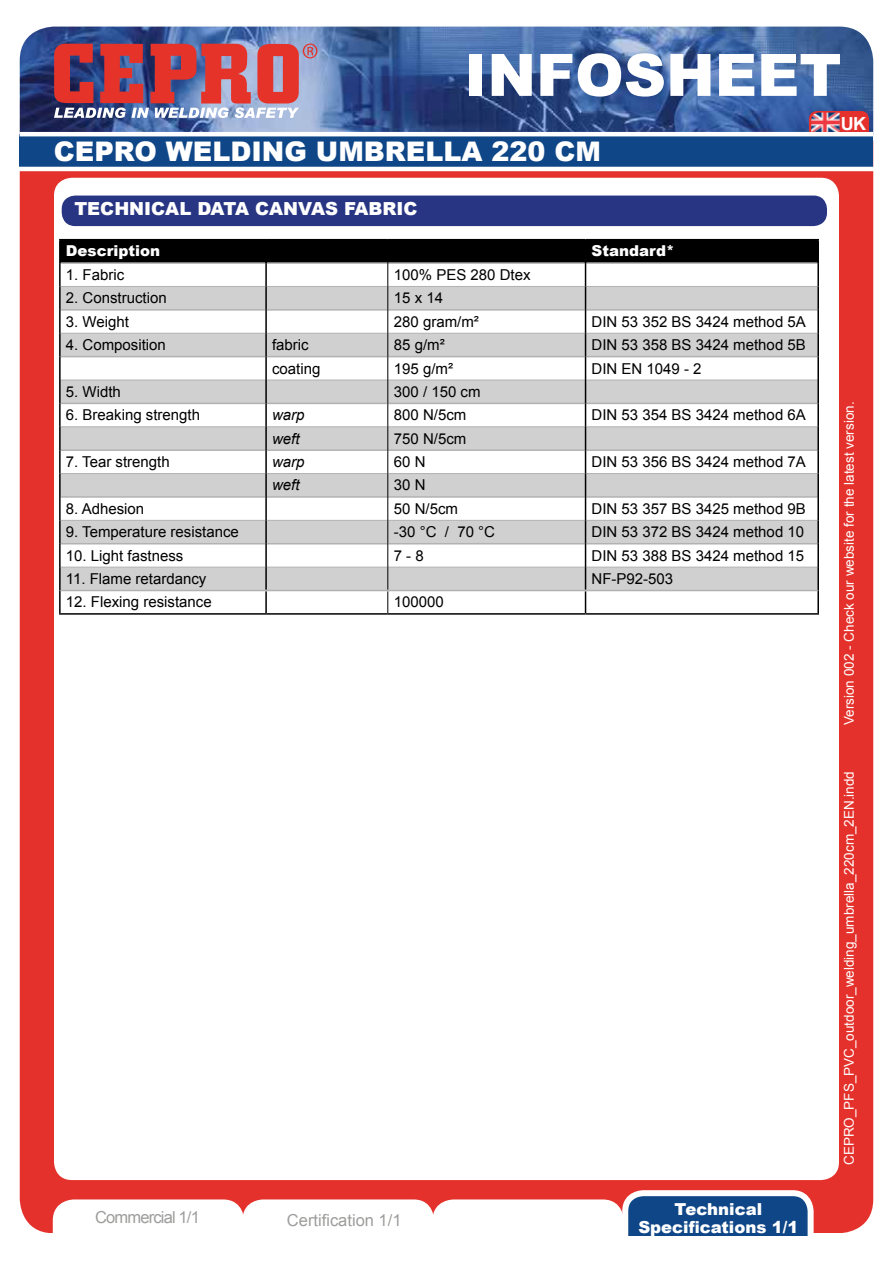
<style>
.page{position:relative;width:893px;height:1263px;background:#fff}
.page>*{position:absolute;margin:0;border:0;box-sizing:border-box;transform-origin:0 0}
.t1{font:900 58.5px "Arial";color:#fff}
.t2{font:900 27px "Arial";color:#fff}
.t3{font:900 18px "Arial";color:#fff}
.t4{font:700 18px "Arial";color:#fff}
.t5{font:900 16.5px/18px "Arial";color:#fff;text-align:center}
.t6{font:16.5px "Arial";color:#9d9d9c}
.t7{font:16.5px "Arial";letter-spacing:-.05em;color:#9d9d9c}
.t8{font:15px "Arial";color:#000}
.t9{font:900 15px "Arial";color:#fff}
.t10{font:italic 15px "Arial";color:#000}
.t11{font:13.5px "Arial";color:#fff}
</style>
<div class="page">
<div style="left:20px;top:108px;width:853px;height:1125px;background:#e4312b;border-radius:34px"></div>
<img style="left:20px;top:27px;width:853px;height:105px">
<div style="left:20px;top:134px;width:853px;height:35px;background:#0e4687"></div>
<svg style="left:54px;top:44px;width:263px;height:74px;background:#af6172"></svg>
<div style="left:54px;top:178px;width:785px;height:1002px;background:#fff;border-radius:18px"></div>
<hr style="left:20px;top:132px;width:853px;height:4px;background:#fff">
<hr style="left:17px;top:167px;width:860px;height:4px;background:#fff">
<div style="left:53px;top:1199px;width:569px;height:34px;background:#fff"></div>
<div style="left:625px;top:1193px;width:186px;height:64px;background:#0e4687;border-radius:18px"></div>
<div style="left:622px;top:1190px;width:192px;height:70px;border:6px solid #fff;border-radius:18px"></div>
<div style="left:9px;top:1236px;width:883px;height:27px;background:#fff"></div>
<svg style="left:807px;top:109px;width:64px;height:23px"></svg>
<img style="left:811px;top:113px;width:29px;height:19px">
<hr style="left:59px;top:239px;width:207px;height:1px;background:#000">
<hr style="left:59px;top:240px;width:2px;height:23px;background:#000">
<hr style="left:266px;top:239px;width:122px;height:1px;background:#000">
<hr style="left:388px;top:239px;width:197px;height:1px;background:#000">
<hr style="left:585px;top:239px;width:234px;height:1px;background:#000">
<hr style="left:817px;top:240px;width:2px;height:23px;background:#000">
<hr style="left:59px;top:263px;width:2px;height:23px;background:#000">
<hr style="left:817px;top:263px;width:2px;height:23px;background:#000">
<hr style="left:59px;top:286px;width:2px;height:24px;background:#000">
<hr style="left:817px;top:286px;width:2px;height:24px;background:#000">
<hr style="left:59px;top:310px;width:2px;height:23px;background:#000">
<hr style="left:817px;top:310px;width:2px;height:23px;background:#000">
<hr style="left:59px;top:333px;width:2px;height:24px;background:#000">
<hr style="left:817px;top:333px;width:2px;height:24px;background:#000">
<hr style="left:59px;top:357px;width:2px;height:23px;background:#000">
<hr style="left:817px;top:357px;width:2px;height:23px;background:#000">
<hr style="left:59px;top:380px;width:2px;height:23px;background:#000">
<hr style="left:817px;top:380px;width:2px;height:23px;background:#000">
<hr style="left:59px;top:403px;width:2px;height:24px;background:#000">
<hr style="left:817px;top:403px;width:2px;height:24px;background:#000">
<hr style="left:59px;top:427px;width:2px;height:23px;background:#000">
<hr style="left:817px;top:427px;width:2px;height:23px;background:#000">
<hr style="left:59px;top:450px;width:2px;height:24px;background:#000">
<hr style="left:817px;top:450px;width:2px;height:24px;background:#000">
<hr style="left:59px;top:474px;width:2px;height:23px;background:#000">
<hr style="left:817px;top:474px;width:2px;height:23px;background:#000">
<hr style="left:59px;top:497px;width:2px;height:23px;background:#000">
<hr style="left:817px;top:497px;width:2px;height:23px;background:#000">
<hr style="left:59px;top:520px;width:2px;height:24px;background:#000">
<hr style="left:817px;top:520px;width:2px;height:24px;background:#000">
<hr style="left:59px;top:544px;width:2px;height:23px;background:#000">
<hr style="left:817px;top:544px;width:2px;height:23px;background:#000">
<hr style="left:59px;top:567px;width:2px;height:23px;background:#000">
<hr style="left:817px;top:567px;width:2px;height:23px;background:#000">
<hr style="left:59px;top:590px;width:2px;height:23px;background:#000">
<hr style="left:817px;top:590px;width:2px;height:23px;background:#000">
<hr style="left:59px;top:613px;width:207px;height:2px;background:#000">
<hr style="left:266px;top:613px;width:122px;height:2px;background:#000">
<hr style="left:388px;top:613px;width:197px;height:2px;background:#000">
<hr style="left:585px;top:613px;width:234px;height:2px;background:#000">
<svg style="left:60px;top:240px;width:758px;height:373px"></svg>
<hr style="left:61px;top:590px;width:205px;height:1px;background:#b3b2b2">
<hr style="left:266px;top:590px;width:122px;height:1px;background:#b3b2b2">
<hr style="left:388px;top:590px;width:197px;height:1px;background:#b3b2b2">
<hr style="left:585px;top:590px;width:232px;height:1px;background:#b3b2b2">
<div style="left:62px;top:196px;width:765px;height:30px;background:#283583;border-radius:14px"></div>
<h1 class="t1" style="left:465px;top:33px;width:387px">DATASHEET</h1>
<h1 class="t1" style="left:465px;top:33px;width:378px">INFOSHEET</h1>
<h2 class="t2" style="left:54px;top:132px;width:549px">CEPRO WELDING UMBRELLA 220 CM</h2>
<p class="t3" style="left:74px;top:196px;width:345px">TECHNICAL DATA CANVAS FABRIC</p>
<p class="t9" style="left:66px;top:240px;width:96px">Description</p>
<p class="t9" style="left:591px;top:240px;width:84px">Standard*</p>
<p class="t8" style="left:66px;top:265px;width:60px">1. Fabric</p>
<p class="t8" style="left:394px;top:265px;width:138px">100% PES 280 Dtex</p>
<p class="t8" style="left:66px;top:288px;width:102px">2. Construction</p>
<p class="t8" style="left:394px;top:288px;width:51px">15 x 14</p>
<p class="t8" style="left:66px;top:312px;width:65px">3. Weight</p>
<p class="t8" style="left:394px;top:312px;width:87px">280 gram/m²</p>
<p class="t8" style="left:591px;top:312px;width:216px">DIN 53 352 BS 3424 method 5A</p>
<p class="t8" style="left:66px;top:335px;width:102px">4. Composition</p>
<p class="t8" style="left:272px;top:335px;width:38px">fabric</p>
<p class="t8" style="left:394px;top:335px;width:52px">85 g/m²</p>
<p class="t8" style="left:591px;top:335px;width:216px">DIN 53 358 BS 3424 method 5B</p>
<p class="t8" style="left:272px;top:358px;width:50px">coating</p>
<p class="t8" style="left:394px;top:358px;width:61px">195 g/m²</p>
<p class="t8" style="left:591px;top:358px;width:112px">DIN EN 1049 - 2</p>
<p class="t8" style="left:66px;top:382px;width:57px">5. Width</p>
<p class="t8" style="left:394px;top:382px;width:88px">300 / 150 cm</p>
<p class="t8" style="left:66px;top:405px;width:136px">6. Breaking strength</p>
<p class="t10" style="left:272px;top:405px;width:34px">warp</p>
<p class="t8" style="left:394px;top:405px;width:74px">800 N/5cm</p>
<p class="t8" style="left:591px;top:405px;width:216px">DIN 53 354 BS 3424 method 6A</p>
<p class="t10" style="left:272px;top:429px;width:29px">weft</p>
<p class="t8" style="left:394px;top:429px;width:74px">750 N/5cm</p>
<p class="t8" style="left:66px;top:452px;width:105px">7. Tear strength</p>
<p class="t10" style="left:272px;top:452px;width:34px">warp</p>
<p class="t8" style="left:394px;top:452px;width:33px">60 N</p>
<p class="t8" style="left:591px;top:452px;width:216px">DIN 53 356 BS 3424 method 7A</p>
<p class="t10" style="left:272px;top:475px;width:29px">weft</p>
<p class="t8" style="left:394px;top:475px;width:33px">30 N</p>
<p class="t8" style="left:66px;top:499px;width:80px">8. Adhesion</p>
<p class="t8" style="left:394px;top:499px;width:66px">50 N/5cm</p>
<p class="t8" style="left:591px;top:499px;width:216px">DIN 53 357 BS 3425 method 9B</p>
<p class="t8" style="left:66px;top:522px;width:175px">9. Temperature resistance</p>
<p class="t8" style="left:394px;top:522px;width:103px">-30 °C / 70 °C</p>
<p class="t8" style="left:591px;top:522px;width:214px">DIN 53 372 BS 3424 method 10</p>
<p class="t8" style="left:66px;top:545px;width:119px">10. Light fastness</p>
<p class="t8" style="left:394px;top:545px;width:32px">7 - 8</p>
<p class="t8" style="left:591px;top:545px;width:214px">DIN 53 388 BS 3424 method 15</p>
<p class="t8" style="left:66px;top:569px;width:142px">11. Flame retardancy</p>
<p class="t8" style="left:591px;top:569px;width:83px">NF-P92-503</p>
<p class="t8" style="left:66px;top:592px;width:147px">12. Flexing resistance</p>
<p class="t8" style="left:394px;top:592px;width:52px">100000</p>
<p class="t7" style="left:95px;top:1207px;width:106px">Commercial 1/1</p>
<p class="t6" style="left:287px;top:1209px;width:116px">Certification 1/1</p>
<p class="t5" style="left:638px;top:1199px;width:162px">Technical<br>Specifications 1/1</p>
<p class="t4" style="left:841px;top:112px;width:27px">UK</p>
<p class="t11" style="left:840px;top:725px;width:325px;rotate:-90deg">Version 002 - Check our website for the latest version.</p>
<p class="t11" style="left:840px;top:1165px;width:395px;rotate:-90deg">CEPRO_PFS_PVC_outdoor_welding_umbrella_220cm_2EN.indd</p>
</div>
